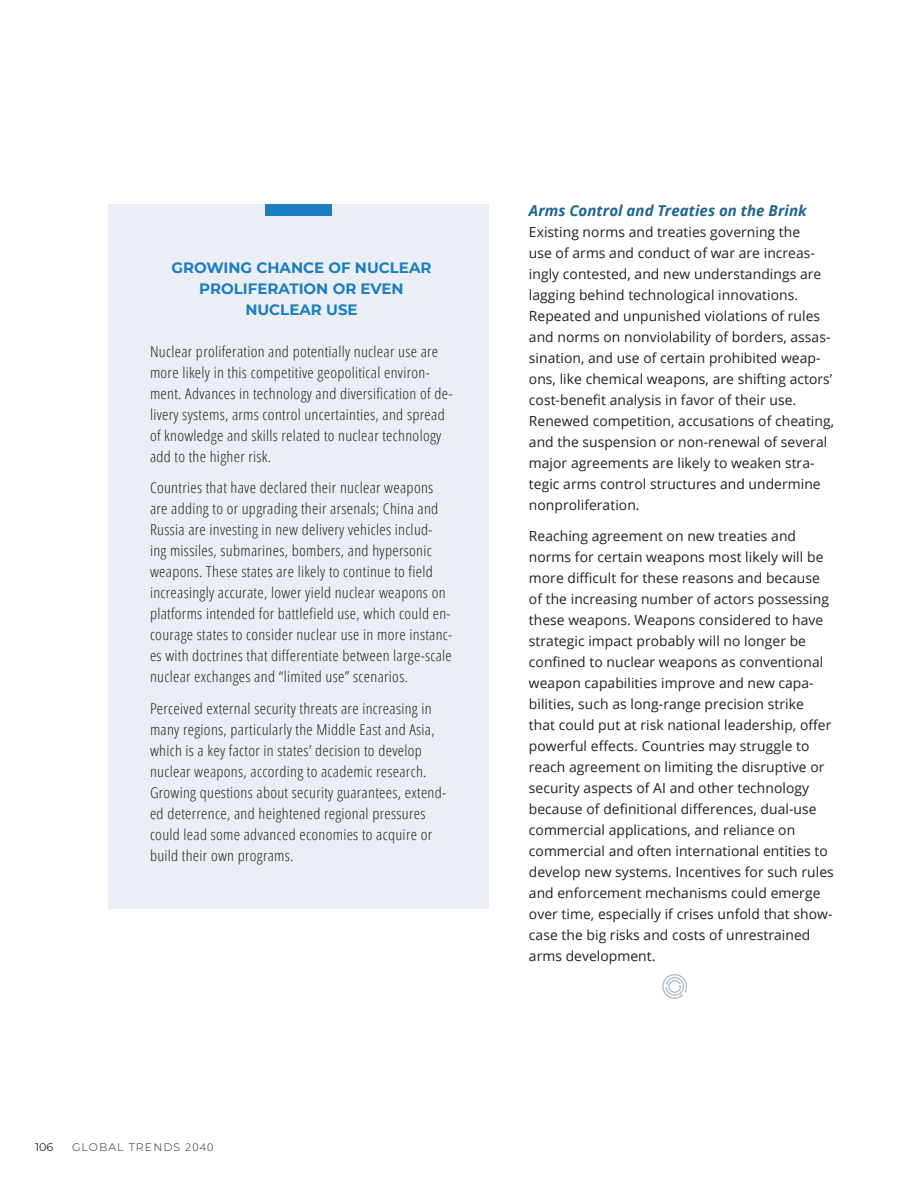
<style>
.page{position:relative;width:918px;height:1188px;background:#fff}
.page>*{position:absolute;margin:0;border:0;box-sizing:border-box;transform-origin:0 0}
.Text--Text_Box{font:300 condensed 15px/21px "Open Sans";letter-spacing:.02em;color:#231f20;scale:1.08 1}
.TX_Box_Title--Blue{font:700 15px/21px "Montserrat";color:#1b7ec2;text-align:center}
.B_Head--Blue{font:italic 700 15px "Open Sans";letter-spacing:.005em;color:#1e6590}
.t1{font:13.8px/21px "Open Sans";letter-spacing:.005em;color:#231f20}
.t2{font:11.25px "Montserrat";color:#231f20}
.t3{font:300 10.95px "Montserrat";letter-spacing:.1em;color:#231f20}
.s1{font-family:"Open Sans";font-size:10.35px}
</style>
<div class="page">
<svg style="left:662px;top:974px;width:25px;height:25px"></svg>
<div style="left:108px;top:204px;width:381px;height:705px;background:#ebeff5"></div>
<div style="left:265px;top:204px;width:67px;height:12px;background:#1b7ec2"></div>
<p class="TX_Box_Title--Blue" style="left:171px;top:256px;width:262px">GROWING CHANCE OF NUCLEAR<br>PROLIFERATION OR EVEN<br>NUCLEAR USE</p>
<p class="Text--Text_Box" style="left:150px;top:340px;width:282px">Nuclear proliferation and potentially nuclear use are more likely in this competitive geopolitical environ&shy;ment. Advances in technology and diversification of de&shy;livery systems, arms control uncertainties, and spread of knowledge and skills related to nuclear technology add to the higher risk.</p>
<p class="Text--Text_Box" style="left:150px;top:477px;width:281px">Countries that have declared their nuclear weapons are adding to or upgrading their arsenals; China and Russia are investing in new delivery vehicles includ&shy;ing missiles, submarines, bombers, and hypersonic weapons. These states are likely to continue to field increasingly accurate, lower yield nuclear weapons on platforms intended for battlefield use, which could en&shy;courage states to consider nuclear use in more instanc&shy;es with doctrines that differentiate between large-scale nuclear exchanges and “limited use” scenarios.</p>
<p class="Text--Text_Box" style="left:150px;top:697px;width:276px">Perceived external security threats are increasing in many regions, particularly the Middle East and Asia, which is a key factor in states’ decision to develop nuclear weapons, according to academic research.<br>Growing questions about security guarantees, extend&shy;ed deterrence, and heightened regional pressures could lead some advanced economies to acquire or build their own programs.</p>
<p class="t2" style="left:35px;top:1139px;width:20px">106</p>
<p class="t3" style="left:72px;top:1140px;width:143px">GLOBAL TRENDS <span class="s1">2040</span></p>
<p class="B_Head--Blue" style="left:529px;top:200px;width:279px">Arms Control and Treaties on the Brink</p>
<p class="t1" style="left:529px;top:221px;width:307px">Existing norms and treaties governing the<br>use of arms and conduct of war are increas&shy;ingly contested, and new understandings are lagging behind technological innovations.<br>Repeated and unpunished violations of rules and norms on nonviolability of borders, assas&shy;sination, and use of certain prohibited weap&shy;ons, like chemical weapons, are shifting actors’ cost-benefit analysis in favor of their use.<br>Renewed competition, accusations of cheating, and the suspension or non-renewal of several major agreements are likely to weaken stra&shy;tegic arms control structures and undermine nonproliferation.</p>
<p class="t1" style="left:529px;top:525px;width:306px">Reaching agreement on new treaties and norms for certain weapons most likely will be more difficult for these reasons and because of the increasing number of actors possessing these weapons. Weapons considered to have strategic impact probably will no longer be confined to nuclear weapons as conventional weapon capabilities improve and new capa&shy;bilities, such as long-range precision strike<br>that could put at risk national leadership, offer powerful effects. Countries may struggle to reach agreement on limiting the disruptive or security aspects of AI and other technology because of definitional differences, dual-use commercial applications, and reliance on commercial and often international entities to develop new systems. Incentives for such rules and enforcement mechanisms could emerge over time, especially if crises unfold that show&shy;case the big risks and costs of unrestrained arms development.</p>
</div>
